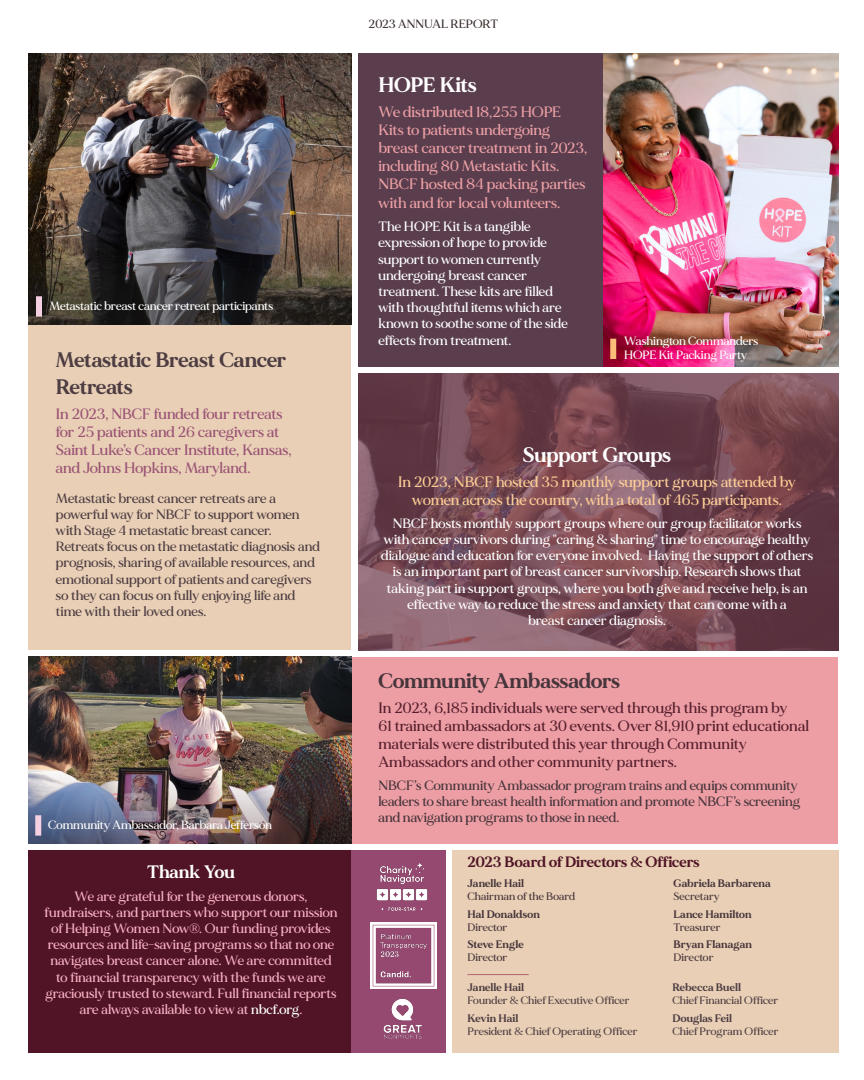
<style>
.page{position:relative;width:864px;height:1080px;background:#fff}
.page>*{position:absolute;margin:0;border:0;box-sizing:border-box;transform-origin:0 0}
.t1{font:700 21px/27px "MADE Mirage";letter-spacing:-.01em;color:#4d3d42}
.t2{font:700 21px "MADE Mirage";letter-spacing:-.01em;color:#fff}
.t3{font:700 21px "MADE Mirage";letter-spacing:-.005em;color:#46353b}
.t4{font:700 18px "MADE Mirage";letter-spacing:-.01em;color:#fff}
.t5{font:500 15px/18px "MADE Mirage";letter-spacing:.01em;color:#561f2d}
.t6{font:500 15px/18px "MADE Mirage";letter-spacing:-.01em;color:#ed9fa4}
.t7{font:500 15px/18px "MADE Mirage";letter-spacing:-.005em;color:#9a5275}
.t8{font:500 15px/18px "MADE Mirage";letter-spacing:-.01em;color:#fdcd96;text-align:center}
.t9{font:700 15px "MADE Mirage";color:#501426}
.t10{font:500 13.5px/16.2px "MADE Mirage";letter-spacing:-.005em;color:#fff}
.t11{font:500 13.5px/16.2px "MADE Mirage";letter-spacing:-.005em;color:#f7b0c2;text-align:center}
.t12{font:500 13.5px/16.2px "MADE Mirage";letter-spacing:-.005em;color:#4d3d42}
.t13{font:500 13.5px/16.2px "MADE Mirage";letter-spacing:-.005em;color:#46353b}
.t14{font:500 12px "MADE Mirage";letter-spacing:-.01em;color:#fff}
.t15{font:500 12px "MADE Mirage";color:#392f2d}
.t16{font:500 10.8px/13px "MADE Mirage";letter-spacing:.005em;color:#4d3d42}
.t17{font:700 10.8px/13px "MADE Mirage";letter-spacing:.01em;color:#46353b}
.t18{font:500 10.8px/13px "MADE Mirage";letter-spacing:.005em;color:#46353b}
.s1{color:#fff}
.s2{font-weight:700}
.s3{font-weight:500}
</style>
<div class="page">
<div style="left:28px;top:657px;width:810px;height:186px;background:#ed9ea4"></div>
<svg style="left:358px;top:373px;width:480px;height:277px;background:#754953"></svg>
<div style="left:358px;top:53px;width:480px;height:313px;background:#5a3e4e"></div>
<div style="left:28px;top:53px;width:323px;height:597px;background:#e8cfb5"></div>
<img style="left:28px;top:53px;width:323px;height:272px">
<div style="left:36px;top:296px;width:6px;height:21px;background:#f4d0e2"></div>
<img style="left:603px;top:53px;width:235px;height:313px">
<div style="left:610px;top:339px;width:6px;height:20px;background:#fcbd79"></div>
<img style="left:28px;top:657px;width:323px;height:186px">
<div style="left:28px;top:850px;width:417px;height:202px;background:#501426"></div>
<div style="left:351px;top:850px;width:94px;height:202px;background:#964970"></div>
<img style="left:383px;top:998px;width:39px;height:41px">
<img style="left:376px;top:863px;width:52px;height:48px">
<div style="left:452px;top:850px;width:386px;height:202px;background:#e8cfb5"></div>
<hr style="left:467px;top:974px;width:62px;height:1px;background:#b66271">
<div style="left:35px;top:815px;width:6px;height:21px;background:#f4d0e2"></div>
<img style="left:371px;top:922px;width:66px;height:66px">
<p class="t14" style="left:50px;top:298px;width:225px">Metastatic breast cancer retreat participants</p>
<p class="t1" style="left:56px;top:347px;width:232px">Metastatic Breast Cancer<br>Retreats</p>
<p class="t7" style="left:56px;top:405px;width:237px">In 2023, NBCF funded four retreats for 25 patients and 26 caregivers at Saint Luke’s Cancer Institute, Kansas, and Johns Hopkins, Maryland.</p>
<p class="t12" style="left:56px;top:490px;width:266px">Metastatic breast cancer retreats are a powerful way for NBCF to support women with Stage 4 metastatic breast cancer.<br>Retreats focus on the metastatic diagnosis and prognosis, sharing of available resources, and emotional support of patients and caregivers so they can focus on fully enjoying life and time with their loved ones.</p>
<p class="t14" style="left:48px;top:817px;width:225px">Community Ambassador, Barbara Jefferson</p>
<p class="t4" style="left:147px;top:860px;width:89px">Thank You</p>
<p class="t11" style="left:45px;top:888px;width:294px">We are grateful for the generous donors, fundraisers, and partners who support our mission of Helping Women Now®. Our funding provides resources and life-saving programs so that no one navigates breast cancer alone. We are committed to financial transparency with the funds we are graciously trusted to steward. Full financial reports are always available to view at <span class="s1">nbcf.org</span>.</p>
<p class="t15" style="left:369px;top:16px;width:131px">2023 ANNUAL REPORT</p>
<p class="t2" style="left:378px;top:71px;width:100px">HOPE Kits</p>
<p class="t6" style="left:378px;top:103px;width:210px">We distributed 18,255 HOPE<br>Kits to patients undergoing breast cancer treatment in 2023, including 80 Metastatic Kits.<br>NBCF hosted 84 packing parties</p>
<p class="t6" style="left:378px;top:194px;width:184px">with and for local volunteers.</p>
<p class="t10" style="left:378px;top:219px;width:191px">The HOPE Kit is a tangible expression of hope to provide support to women currently undergoing breast cancer treatment. These kits are filled with thoughtful items which are known to soothe some of the side effects from treatment.</p>
<p class="t14" style="left:624px;top:333px;width:136px">Washington Commanders</p>
<p class="t14" style="left:624px;top:348px;width:125px">HOPE Kit Packing Party</p>
<p class="t2" style="left:523px;top:441px;width:150px">Support Groups</p>
<p class="t8" style="left:398px;top:473px;width:399px">In 2023, NBCF hosted 35 monthly support groups attended by women across the country, with a total of 465 participants.</p>
<p class="t10" style="left:381px;top:515px;width:434px;text-align:center">NBCF hosts monthly support groups where our group facilitator works with cancer survivors during "caring &amp; sharing" time to encourage healthy dialogue and education for everyone involved. Having the support of others is an important part of breast cancer survivorship. Research shows that taking part in support groups, where you both give and receive help, is an effective way to reduce the stress and anxiety that can come with a<br>breast cancer diagnosis.</p>
<p class="t3" style="left:378px;top:667px;width:243px">Community Ambassadors</p>
<p class="t5" style="left:378px;top:699px;width:432px">In 2023, 6,185 individuals were served through this program by<br>61 trained ambassadors at 30 events. Over 81,910 print educational materials were distributed this year through Community Ambassadors and other community partners.</p>
<p class="t13" style="left:378px;top:777px;width:423px">NBCF’s Community Ambassador program trains and equips community leaders to share breast health information and promote NBCF’s screening and navigation programs to those in need.</p>
<p class="t9" style="left:467px;top:852px;width:234px">2023 Board of Directors &amp; Officers</p>
<p class="t18" style="left:467px;top:877px;width:109px"><span class="s2">Janelle Hail<br></span>Chairman of the Board</p>
<p class="t17" style="left:467px;top:907px;width:74px">Hal Donaldson<br><span class="s3">Director</span></p>
<p class="t17" style="left:467px;top:938px;width:58px">Steve Engle<br><span class="s3">Director</span></p>
<p class="t16" style="left:467px;top:981px;width:164px"><span class="s2">Janelle Hail<br></span>Founder &amp; Chief Executive Officer</p>
<p class="t16" style="left:467px;top:1011px;width:172px"><span class="s2">Kevin Hail<br></span>President &amp; Chief Operating Officer</p>
<p class="t17" style="left:674px;top:877px;width:99px">Gabriela Barbarena<br><span class="s3">Secretary</span></p>
<p class="t17" style="left:674px;top:907px;width:80px">Lance Hamilton<br><span class="s3">Treasurer</span></p>
<p class="t17" style="left:674px;top:938px;width:80px">Bryan Flanagan<br><span class="s3">Director</span></p>
<p class="t16" style="left:672px;top:981px;width:107px"><span class="s2">Rebecca Buell<br></span>Chief Financial Officer</p>
<p class="t16" style="left:672px;top:1011px;width:108px"><span class="s2">Douglas Feil<br></span>Chief Program Officer</p>
</div>
